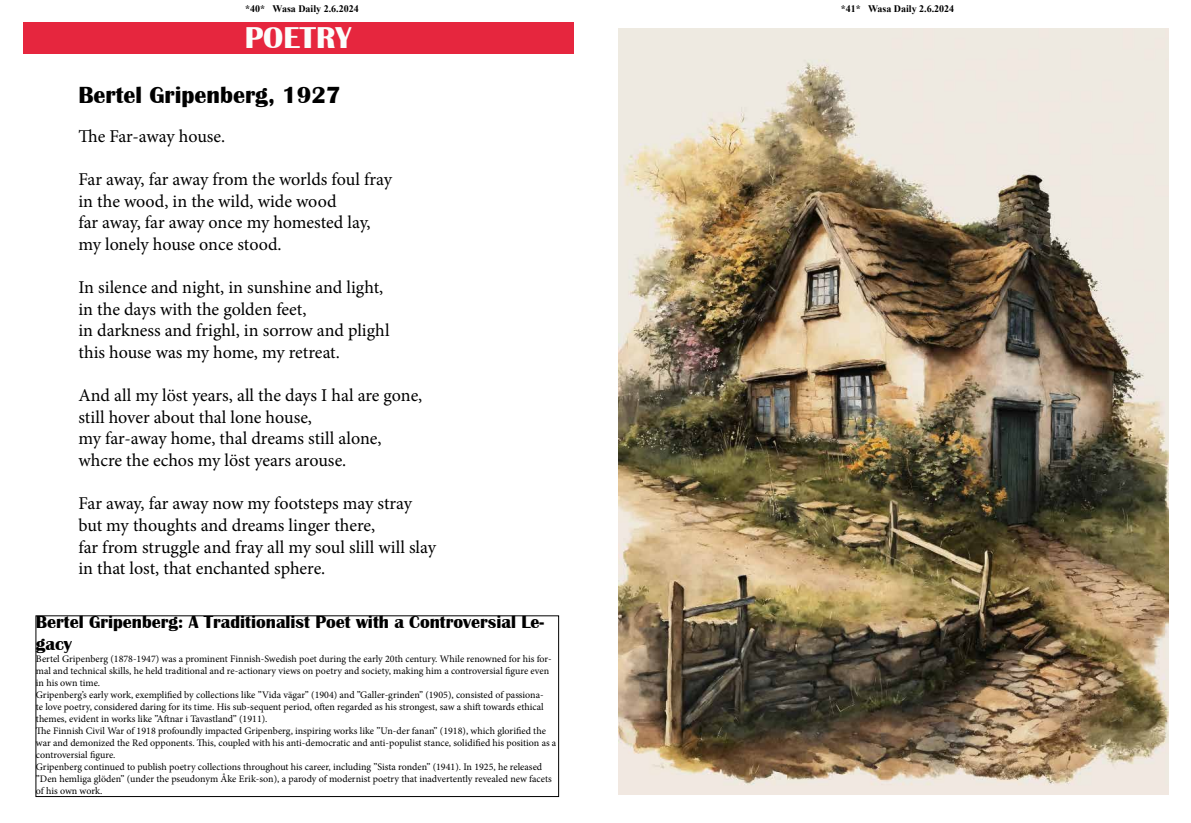
<style>
.page{position:relative;width:1191px;height:823px;background:#fff}
.page>*{position:absolute;margin:0;border:0;box-sizing:border-box;transform-origin:0 0}
.t1{font:700 31px "Britannic";color:#fbfdfc}
.t2{font:700 24px "Britannic";color:#000}
.t3{font:18px/21.6px "Minion Pro";letter-spacing:-.005em;color:#000}
.t4{font:700 18px/21.6px "Britannic";color:#000}
.t5{font:10px/12px "Minion Pro";color:#000}
.t6{font:700 10px "Times New Roman";color:#000}
</style>
<div class="page">
<div style="left:23px;top:23px;width:550px;height:31px;background:#e6263e"></div>
<img style="left:618px;top:28px;width:550px;height:766px">
<p class="t6" style="left:245px;top:2px;width:115px">*40* Wasa Daily 2.6.2024</p>
<p class="t6" style="left:840px;top:2px;width:115px">*41* Wasa Daily 2.6.2024</p>
<h1 class="t1" style="left:245px;top:20px;width:108px">POETRY</h1>
<h2 class="t2" style="left:78px;top:82px;width:264px">Bertel Gripenberg, 1927</h2>
<h3 class="t3" style="left:78px;top:125px;width:148px">The Far-away house.</h3>
<h3 class="t3" style="left:78px;top:168px;width:315px">Far away, far away from the worlds foul fray in the wood, in the wild, wide wood<br>far away, far away once my homested lay, my lonely house once stood.</h3>
<h3 class="t3" style="left:78px;top:276px;width:312px">In silence and night, in sunshine and light, in the days with the golden feet,<br>in darkness and frighl, in sorrow and plighl this house was my home, my retreat.</h3>
<h3 class="t3" style="left:78px;top:384px;width:345px">And all my löst years, all the days I hal are gone, still hover about thal lone house,<br>my far-away home, thal dreams still alone, whcre the echos my löst years arouse.</h3>
<h3 class="t3" style="left:78px;top:492px;width:359px">Far away, far away now my footsteps may stray but my thoughts and dreams linger there,<br>far from struggle and fray all my soul slill will slay in that lost, that enchanted sphere.</h3>
<h3 class="t4" style="left:36px;top:611px;width:509px">Bertel Gripenberg: A Traditionalist Poet with a Controversial Le&shy;gacy</h3>
<p class="t5" style="left:36px;top:652px;width:522px">Bertel Gripenberg (1878-1947) was a prominent Finnish-Swedish poet during the early 20th century. While renowned for his for&shy;mal and technical skills, he held traditional and re-actionary views on poetry and society, making him a controversial figure even in his own time.<br>Gripenberg’s early work, exemplified by collections like ”Vida vägar” (1904) and ”Galler-grinden” (1905), consisted of passiona-<br>te love poetry, considered daring for its time. His sub-sequent period, often regarded as his strongest, saw a shift towards ethical themes, evident in works like ”Aftnar i Tavastland” (1911).<br>The Finnish Civil War of 1918 profoundly impacted Gripenberg, inspiring works like ”Un-der fanan” (1918), which glorified the war and demonized the Red opponents. This, coupled with his anti-democratic and anti-populist stance, solidified his position as a controversial figure.<br>Gripenberg continued to publish poetry collections throughout his career, including ”Sista ronden” (1941). In 1925, he released ”Den hemliga glöden” (under the pseudonym Åke Erik-son), a parody of modernist poetry that inadvertently revealed new facets of his own work.</p>
</div>
